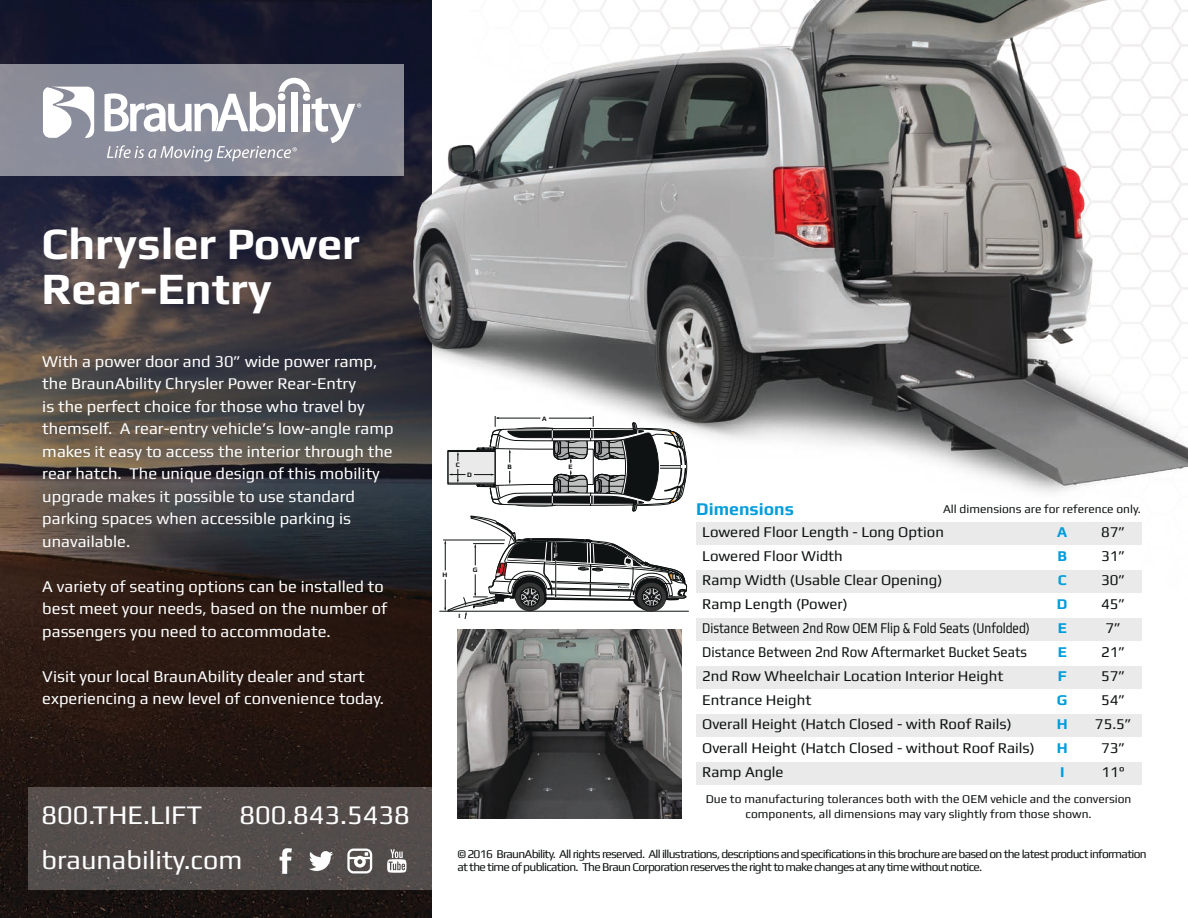
<style>
.page{position:relative;width:1188px;height:918px;background:#fff}
.page>*{position:absolute;margin:0;border:0;box-sizing:border-box;transform-origin:0 0}
.t1{font:700 45px/45px "Play";color:#fff}
.t2{font:27px/44.4px "Play";color:#fff}
.t3{font:700 18px "Play";color:#009ddc}
.t4{font:16.5px/22.5px "Play";color:#fff}
.t5{font:15px "Play";color:#0f1212}
.t6{font:15px "Play";color:#0f1212;scale:.8 1}
.t7{font:15px "Play";color:#0f1212;scale:.9 1}
.t8{font:700 15px "Play";color:#009ddc}
.t9{font:12px/13.5px "Play";letter-spacing:-.06em;color:#0f1212}
.t10{font:12px/14.4px "Play";color:#0f1212;text-align:center}
.t11{font:700 6.75px "Play";color:#0f1212}
.t12{font:700 6.75px "Play";color:#fff}
.t13{font:700 6.6px "Play";color:#0f1212}
</style>
<div class="page">
<img style="left:0;top:0;width:432px;height:918px">
<div style="left:0;top:64px;width:404px;height:112px;background:#8b8d98"></div>
<div style="left:28px;top:787px;width:404px;height:103px;background:#534d4b"></div>
<svg style="left:43px;top:87px;width:51px;height:51px"></svg>
<svg style="left:105px;top:78px;width:245px;height:84px"></svg>
<div style="left:697px;top:522px;width:445px;height:22px;background:#eaeaea"></div>
<div style="left:697px;top:570px;width:445px;height:22px;background:#eaeaea"></div>
<div style="left:697px;top:618px;width:445px;height:22px;background:#eaeaea"></div>
<div style="left:697px;top:666px;width:445px;height:22px;background:#eaeaea"></div>
<div style="left:697px;top:714px;width:445px;height:23px;background:#eaeaea"></div>
<div style="left:697px;top:762px;width:445px;height:23px;background:#eaeaea"></div>
<svg style="left:280px;top:848px;width:12px;height:26px"></svg>
<svg style="left:309px;top:851px;width:24px;height:20px"></svg>
<svg style="left:387px;top:849px;width:19px;height:24px"></svg>
<svg style="left:347px;top:849px;width:25px;height:24px"></svg>
<img style="left:457px;top:630px;width:224px;height:189px">
<hr style="left:439px;top:611px;width:250px;height:1px;background:#0f1212">
<svg style="left:444px;top:543px;width:243px;height:75px"></svg>
<img style="left:350px;top:0;width:838px;height:543px">
<h1 class="t1" style="left:42px;top:221px;width:320px">Chrysler Power<br>Rear-Entry</h1>
<p class="t4" style="left:42px;top:350px;width:353px">With a power door and 30” wide power ramp, the BraunAbility Chrysler Power Rear-Entry<br>is the perfect choice for those who travel by themself. A rear-entry vehicle’s low-angle ramp makes it easy to access the interior through the rear hatch. The unique design of this mobility upgrade makes it possible to use standard parking spaces when accessible parking is unavailable.</p>
<p class="t4" style="left:42px;top:575px;width:347px">A variety of seating options can be installed to best meet your needs, based on the number of passengers you need to accommodate.</p>
<p class="t4" style="left:42px;top:665px;width:343px">Visit your local BraunAbility dealer and start experiencing a new level of convenience today.</p>
<h2 class="t2" style="left:41px;top:792px;width:162px">800.THE.LIFT</h2>
<h2 class="t2" style="left:41px;top:792px;width:370px;text-indent:198px">800.843.5438 braunability.com</h2>
<p class="t11" style="left:542px;top:414px;width:6px">A</p>
<p class="t11" style="left:456px;top:461px;width:6px">C</p>
<p class="t11" style="left:467px;top:471px;width:6px">D</p>
<p class="t11" style="left:443px;top:571px;width:6px">H</p>
<p class="t11" style="left:473px;top:566px;width:6px">G</p>
<p class="t13" style="left:458px;top:612px;width:3px">I</p>
<p class="t11" style="left:507px;top:463px;width:6px">B</p>
<p class="t11" style="left:569px;top:463px;width:6px">E</p>
<p class="t12" style="left:554px;top:552px;width:6px">F</p>
<p class="t3" style="left:696px;top:498px;width:99px">Dimensions</p>
<p class="t10" style="left:943px;top:502px;width:199px">All dimensions are for reference only.</p>
<p class="t5" style="left:702px;top:523px;width:243px">Lowered Floor Length - Long Option</p>
<p class="t8" style="left:1057px;top:523px;width:12px">A</p>
<p class="t5" style="left:1101px;top:523px;width:26px">87”</p>
<p class="t5" style="left:702px;top:547px;width:142px">Lowered Floor Width</p>
<p class="t8" style="left:1057px;top:547px;width:11px">B</p>
<p class="t5" style="left:1101px;top:547px;width:26px">31”</p>
<p class="t5" style="left:702px;top:571px;width:242px">Ramp Width (Usable Clear Opening)</p>
<p class="t8" style="left:1058px;top:571px;width:10px">C</p>
<p class="t5" style="left:1101px;top:571px;width:26px">30”</p>
<p class="t5" style="left:702px;top:595px;width:147px">Ramp Length (Power)</p>
<p class="t8" style="left:1057px;top:595px;width:12px">D</p>
<p class="t5" style="left:1101px;top:595px;width:26px">45”</p>
<p class="t6" style="left:702px;top:619px;width:411px">Distance Between 2nd Row OEM Flip &amp; Fold Seats (Unfolded)</p>
<p class="t8" style="left:1058px;top:619px;width:11px">E</p>
<p class="t5" style="left:1106px;top:619px;width:17px">7”</p>
<p class="t7" style="left:702px;top:643px;width:362px">Distance Between 2nd Row Aftermarket Bucket Seats</p>
<p class="t8" style="left:1058px;top:643px;width:11px">E</p>
<p class="t5" style="left:1101px;top:643px;width:26px">21”</p>
<p class="t5" style="left:702px;top:667px;width:303px">2nd Row Wheelchair Location Interior Height</p>
<p class="t8" style="left:1058px;top:667px;width:11px">F</p>
<p class="t5" style="left:1101px;top:667px;width:26px">57”</p>
<p class="t5" style="left:702px;top:691px;width:111px">Entrance Height</p>
<p class="t8" style="left:1057px;top:691px;width:12px">G</p>
<p class="t5" style="left:1101px;top:691px;width:26px">54”</p>
<p class="t5" style="left:702px;top:715px;width:311px">Overall Height (Hatch Closed - with Roof Rails)</p>
<p class="t8" style="left:1057px;top:715px;width:12px">H</p>
<p class="t5" style="left:1095px;top:715px;width:38px">75.5”</p>
<p class="t5" style="left:702px;top:739px;width:334px">Overall Height (Hatch Closed - without Roof Rails)</p>
<p class="t8" style="left:1057px;top:739px;width:12px">H</p>
<p class="t5" style="left:1101px;top:739px;width:26px">73”</p>
<p class="t5" style="left:702px;top:763px;width:83px">Ramp Angle</p>
<p class="t8" style="left:1060px;top:763px;width:6px">I</p>
<p class="t5" style="left:1102px;top:763px;width:25px">11°</p>
<p class="t10" style="left:706px;top:792px;width:427px">Due to manufacturing tolerances both with the OEM vehicle and the conversion components, all dimensions may vary slightly from those shown.</p>
<p class="t9" style="left:457px;top:847px;width:691px">© 2016 BraunAbility. All rights reserved. All illustrations, descriptions and specifications in this brochure are based on the latest product information at the time of publication. The Braun Corporation reserves the right to make changes at any time without notice.</p>
</div>
